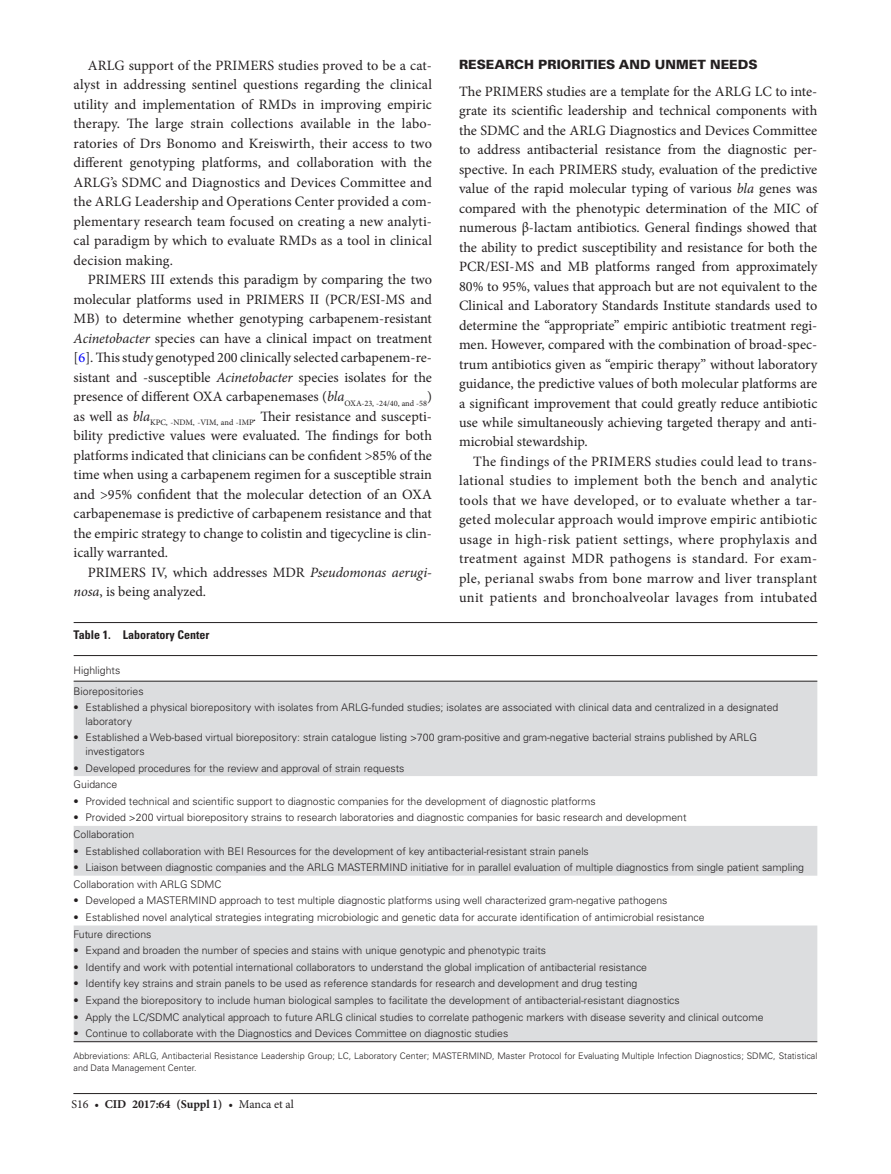
<style>
.page{position:relative;width:891px;height:1174px;background:#fff}
.page>*{position:absolute;margin:0;border:0;box-sizing:border-box;transform-origin:0 0}
.t1{font:14.25px/19.5px "Minion Pro";letter-spacing:.005em;color:#231f20;text-align:justify}
.t2{font:900 12.75px "Univers LT Std";color:#231f20}
.t3{font:700 12px "Minion Pro";letter-spacing:-.01em;color:#231f20}
.t4{font:700 condensed 12px "Univers LT Std";color:#231f20}
.t5{font:300 10.5px/16.6px "Univers LT Std";color:#231f20}
.t6{font:300 9px/12px "Univers LT Std";color:#231f20}
.s1{font-style:italic}
.s2{color:#00f}
.s3{font-weight:400}
</style>
<div class="page">
<hr style="left:73px;top:1093px;width:744px;height:1px;background:#231f20">
<hr style="left:74px;top:622px;width:743px;height:1px;background:#231f20">
<svg style="left:74px;top:682px;width:743px;height:359px;fill:#dcdddf"></svg>
<hr style="left:74px;top:1041px;width:743px;height:1px;background:#231f20">
<hr style="left:74px;top:655px;width:743px;height:1px;background:#231f20">
<hr style="left:74px;top:681px;width:743px;height:1px;background:#231f20">
<p class="t1" style="left:74px;top:55px;width:360px;text-indent:14px">ARLG support of the PRIMERS studies proved to be a cat&shy;alyst in addressing sentinel questions regarding the clinical utility and implementation of RMDs in improving empiric therapy. The large strain collections available in the labo&shy;ratories of Drs Bonomo and Kreiswirth, their access to two different genotyping platforms, and collaboration with the ARLG’s SDMC and Diagnostics and Devices Committee and the ARLG Leadership and Operations Center provided a com&shy;plementary research team focused on creating a new analyti&shy;cal paradigm by which to evaluate RMDs as a tool in clinical decision making.</p>
<p class="t1" style="left:74px;top:270px;width:360px;text-indent:14px">PRIMERS III extends this paradigm by comparing the two molecular platforms used in PRIMERS II (PCR/ESI-MS and MB) to determine whether genotyping carbapenem-resistant <span class="s1">Acinetobacter</span> species can have a clinical impact on treatment [<span class="s2">6</span>]. This study genotyped 200 clinically selected carbapenem-re&shy;sistant and -susceptible <span class="s1">Acinetobacter</span> species isolates for the presence of different OXA carbapenemases (<span class="s1">bla</span><sub>OXA-23,</sub> <sub>-24/40,</sub> <sub>and</sub> <sub>-58</sub>) as well as <span class="s1">bla</span><sub>KPC,</sub> <sub>-NDM,</sub> <sub>-VIM,</sub> <sub>and</sub> <sub>-IMP</sub>. Their resistance and suscepti&shy;bility predictive values were evaluated. The findings for both platforms indicated that clinicians can be confident &gt;85% of the time when using a carbapenem regimen for a susceptible strain and &gt;95% confident that the molecular detection of an OXA carbapenemase is predictive of carbapenem resistance and that the empiric strategy to change to colistin and tigecycline is clin&shy;ically warranted.</p>
<p class="t1" style="left:74px;top:562px;width:360px;text-indent:14px">PRIMERS IV, which addresses MDR <span class="s1">Pseudomonas aerugi&shy;nosa</span>, is being analyzed.</p>
<p class="t2" style="left:459px;top:56px;width:300px">RESEARCH PRIORITIES AND UNMET NEEDS</p>
<p class="t1" style="left:459px;top:81px;width:360px">The PRIMERS studies are a template for the ARLG LC to inte&shy;grate its scientific leadership and technical components with the SDMC and the ARLG Diagnostics and Devices Committee to address antibacterial resistance from the diagnostic per&shy;spective. In each PRIMERS study, evaluation of the predictive value of the rapid molecular typing of various <span class="s1">bla</span> genes was compared with the phenotypic determination of the MIC of numerous β-lactam antibiotics. General findings showed that the ability to predict susceptibility and resistance for both the PCR/ESI-MS and MB platforms ranged from approximately 80% to 95%, values that approach but are not equivalent to the Clinical and Laboratory Standards Institute standards used to determine the “appropriate” empiric antibiotic treatment regi&shy;men. However, compared with the combination of broad-spec&shy;trum antibiotics given as “empiric therapy” without laboratory guidance, the predictive values of both molecular platforms are a significant improvement that could greatly reduce antibiotic use while simultaneously achieving targeted therapy and anti&shy;microbial stewardship.</p>
<p class="t1" style="left:459px;top:452px;width:360px;text-indent:14px">The findings of the PRIMERS studies could lead to trans&shy;lational studies to implement both the bench and analytic tools that we have developed, or to evaluate whether a tar&shy;geted molecular approach would improve empiric antibiotic usage in high-risk patient settings, where prophylaxis and treatment against MDR pathogens is standard. For exam&shy;ple, perianal swabs from bone marrow and liver transplant unit patients and bronchoalveolar lavages from intubated</p>
<p class="t4" style="left:74px;top:628px;width:137px">Table 1. Laboratory Center</p>
<p class="t5" style="left:74px;top:659px;width:72px;line-height:21.1px">Highlights<br>Biorepositories</p>
<p class="t5" style="left:86px;top:701px;width:694px;line-height:13.5px;text-indent:-12px">• Established a physical biorepository with isolates from ARLG-funded studies; isolates are associated with clinical data and centralized in a designated laboratory</p>
<p class="t5" style="left:86px;top:731px;width:673px;line-height:13.5px;text-indent:-12px">• Established a Web-based virtual biorepository: strain catalogue listing &gt;700 gram-positive and gram-negative bacterial strains published by ARLG investigators</p>
<p class="t5" style="left:74px;top:760px;width:332px">• Developed procedures for the review and approval of strain requests<br>Guidance</p>
<p class="t5" style="left:74px;top:793px;width:523px">• Provided technical and scientific support to diagnostic companies for the development of diagnostic platforms</p>
<p class="t5" style="left:74px;top:809px;width:614px">• Provided &gt;200 virtual biorepository strains to research laboratories and diagnostic companies for basic research and development<br>Collaboration</p>
<p class="t5" style="left:74px;top:843px;width:517px">• Established collaboration with BEI Resources for the development of key antibacterial-resistant strain panels</p>
<p class="t5" style="left:74px;top:859px;width:732px">• Liaison between diagnostic companies and the ARLG MASTERMIND initiative for in parallel evaluation of multiple diagnostics from single patient sampling<br>Collaboration with ARLG SDMC</p>
<p class="t5" style="left:74px;top:892px;width:595px">• Developed a MASTERMIND approach to test multiple diagnostic platforms using well characterized gram-negative pathogens</p>
<p class="t5" style="left:74px;top:909px;width:633px">• Established novel analytical strategies integrating microbiologic and genetic data for accurate identification of antimicrobial resistance<br>Future directions</p>
<p class="t5" style="left:74px;top:942px;width:474px">• Expand and broaden the number of species and stains with unique genotypic and phenotypic traits</p>
<p class="t5" style="left:74px;top:959px;width:575px">• Identify and work with potential international collaborators to understand the global implication of antibacterial resistance</p>
<p class="t5" style="left:74px;top:975px;width:565px">• Identify key strains and strain panels to be used as reference standards for research and development and drug testing</p>
<p class="t5" style="left:74px;top:992px;width:608px">• Expand the biorepository to include human biological samples to facilitate the development of antibacterial-resistant diagnostics</p>
<p class="t5" style="left:74px;top:1009px;width:691px">• Apply the LC/SDMC analytical approach to future ARLG clinical studies to correlate pathogenic markers with disease severity and clinical outcome</p>
<p class="t5" style="left:74px;top:1025px;width:436px">• Continue to collaborate with the Diagnostics and Devices Committee on diagnostic studies</p>
<p class="t6" style="left:74px;top:1049px;width:745px">Abbreviations: ARLG, Antibacterial Resistance Leadership Group; LC, Laboratory Center; MASTERMIND, Master Protocol for Evaluating Multiple Infection Diagnostics; SDMC, Statistical and Data Management Center.</p>
<p class="t3" style="left:72px;top:1095px;width:224px"><span class="s3">S16 •</span> CID 2017:64 (Suppl 1) <span class="s3">• Manca et al</span></p>
</div>
